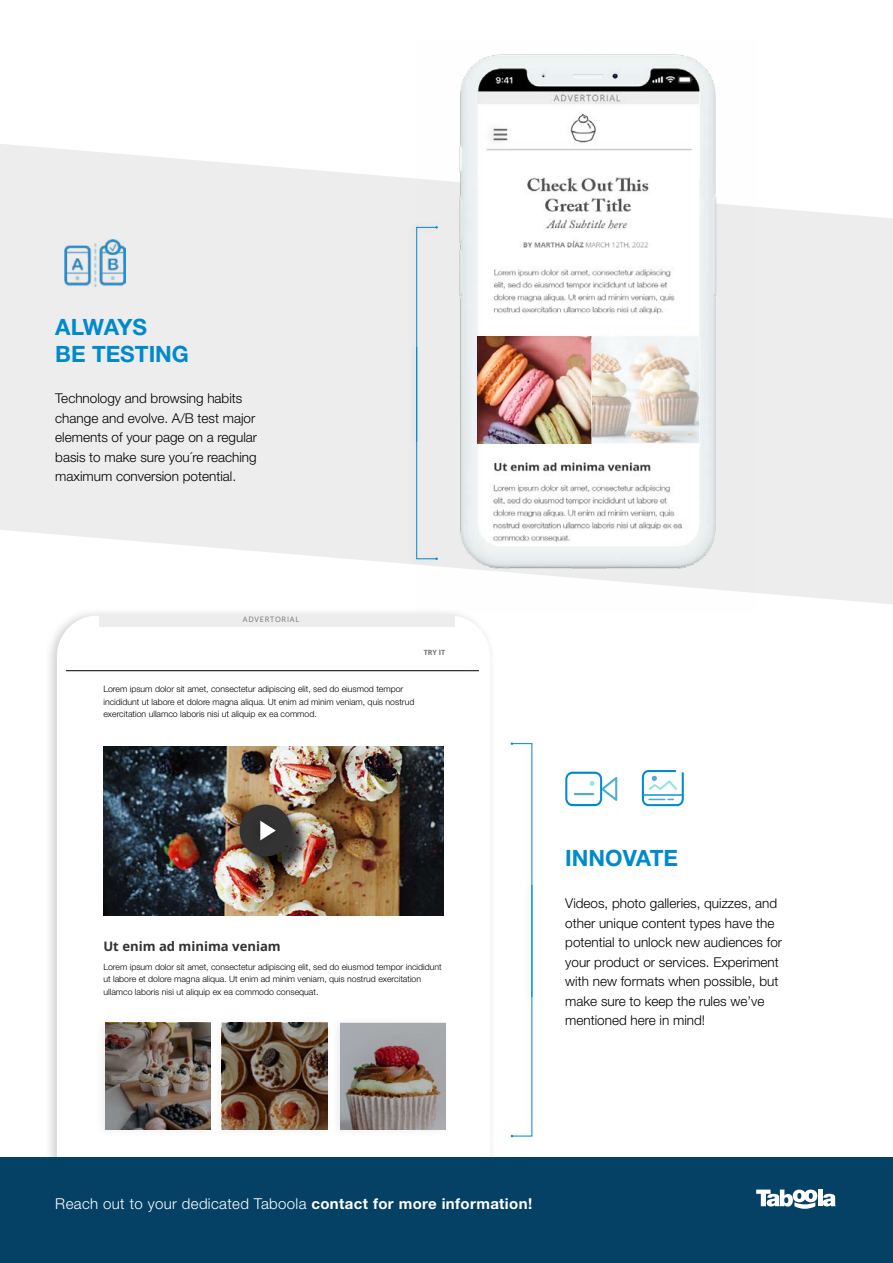
<style>
.page{position:relative;width:893px;height:1263px;background:#fff}
.page>*{position:absolute;margin:0;border:0;box-sizing:border-box;transform-origin:0 0}
.t1{font:700 22.5px/27px "Helvetica Neue LT Std";color:#008acc}
.t2{font:300 15px "Helvetica Neue LT Std";letter-spacing:.025em;color:#fff}
.t3{font:300 13.5px/19.5px "Helvetica Neue LT Std";color:#000}
.t4{font:700 13.05px "Open Sans";color:#333}
.t5{font:300 8.7px/12.6px "Helvetica Neue LT Std";color:#000}
.t6{font:7.5px "Open Sans";letter-spacing:.1em;color:#767473}
.t7{font:700 7.2px "Open Sans";color:#767473}
.s1{font-weight:700}
</style>
<div class="page">
<div style="left:44px;top:606px;width:453px;height:622px;background:#000;opacity:.2"></div>
<div style="left:57px;top:615px;width:433px;height:602px;background:#fff;border-radius:41px"></div>
<div style="left:56px;top:661px;width:427px;height:20px;background:#fefefe"></div>
<hr style="left:66px;top:670px;width:413px;height:1px;background:#000">
<img style="left:103px;top:746px;width:341px;height:169px">
<svg style="left:0;top:144px;width:893px;height:460px;fill:#ededed"></svg>
<div style="left:0;top:1157px;width:893px;height:106px;background:#054164"></div>
<hr style="left:818px;top:1189px;width:4px;height:17px;background:#fff">
<svg style="left:823px;top:1194px;width:13px;height:12px"></svg>
<svg style="left:756px;top:1189px;width:61px;height:20px"></svg>
<img style="left:416px;top:54px;width:340px;height:558px">
<img style="left:477px;top:337px;width:114px;height:106px">
<svg style="left:591px;top:336px;width:108px;height:111px"></svg>
<div style="left:406px;top:219px;width:36px;height:229px;background:#ececec"></div>
<div style="left:406px;top:341px;width:36px;height:226px;background:#ebebeb"></div>
<svg style="left:416px;top:226px;width:22px;height:334px"></svg>
<div style="left:501px;top:736px;width:37px;height:268px;background:#000;opacity:.25"></div>
<div style="left:501px;top:879px;width:37px;height:265px;background:#000;opacity:.25"></div>
<svg style="left:511px;top:742px;width:21px;height:395px"></svg>
<img style="left:65px;top:239px;width:61px;height:47px">
<svg style="left:565px;top:772px;width:52px;height:34px"></svg>
<svg style="left:642px;top:770px;width:42px;height:36px"></svg>
<div style="left:241px;top:806px;width:69px;height:69px;background:#000;opacity:.75"></div>
<div style="left:229px;top:797px;width:68px;height:68px;background:#000;opacity:.25"></div>
<div style="left:239px;top:804px;width:52px;height:52px;background:#333;border-radius:50%"></div>
<svg style="left:260px;top:821px;width:16px;height:19px"></svg>
<div style="left:95px;top:1015px;width:121px;height:124px;background:#000;opacity:.25"></div>
<img style="left:105px;top:1023px;width:105px;height:107px">
<div style="left:330px;top:1015px;width:121px;height:124px;background:#000;opacity:.25"></div>
<img style="left:340px;top:1023px;width:105px;height:107px">
<div style="left:212px;top:1015px;width:122px;height:124px;background:#000;opacity:.25"></div>
<img style="left:223px;top:1023px;width:105px;height:107px">
<div style="left:99px;top:615px;width:355px;height:11px;background:#ededed"></div>
<h1 class="t1" style="left:55px;top:313px;width:135px">ALWAYS<br>BE TESTING</h1>
<h3 class="t3" style="left:55px;top:389px;width:203px">Technology and browsing habits change and evolve. A/B test major elements of your page on a regular basis to make sure you´re reaching maximum conversion potential.</h3>
<p class="t6" style="left:243px;top:614px;width:58px">ADVERTORIAL</p>
<p class="t7" style="left:424px;top:647px;width:23px">TRY IT</p>
<p class="t5" style="left:103px;top:683px;width:312px">Lorem ipsum dolor sit amet, consectetur adipiscing elit, sed do eiusmod tempor incididunt ut labore et dolore magna aliqua. Ut enim ad minim veniam, quis nostrud exercitation ullamco laboris nisi ut aliquip ex ea commod.</p>
<h3 class="t4" style="left:103px;top:937px;width:179px">Ut enim ad minima veniam</h3>
<p class="t5" style="left:103px;top:960px;width:340px">Lorem ipsum dolor sit amet, consectetur adipiscing elit, sed do eiusmod tempor incididunt ut labore et dolore magna aliqua. Ut enim ad minim veniam, quis nostrud exercitation ullamco laboris nisi ut aliquip ex ea commodo consequat.</p>
<h1 class="t1" style="left:565px;top:844px;width:114px">INNOVATE</h1>
<p class="t3" style="left:565px;top:893px;width:218px">Videos, photo galleries, quizzes, and other unique content types have the potential to unlock new audiences for your product or services. Experiment with new formats when possible, but make sure to keep the rules we’ve mentioned here in mind!</p>
<h2 class="t2" style="left:55px;top:1194px;width:478px">Reach out to your dedicated Taboola <span class="s1">contact for more information!</span></h2>
</div>
